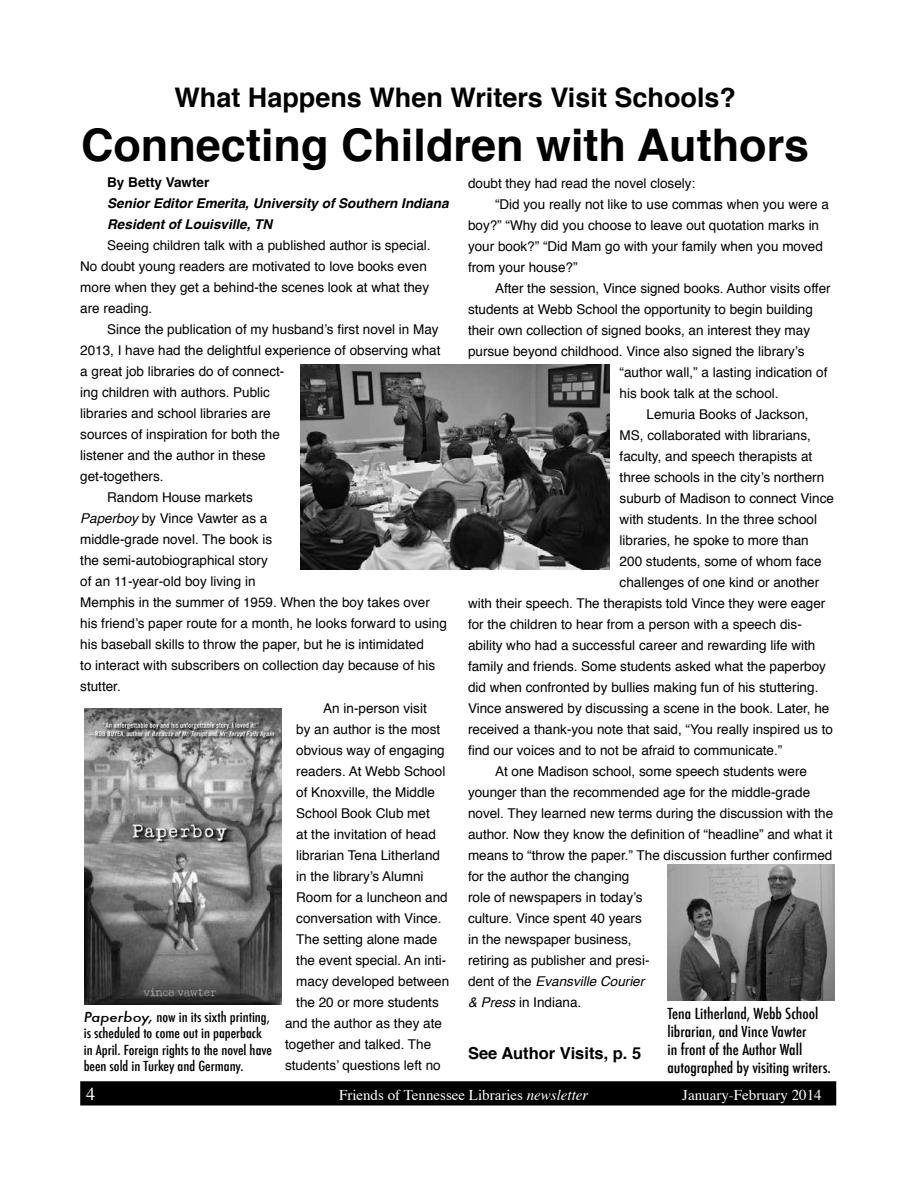
<style>
.page{position:relative;width:918px;height:1188px;background:#fff}
.page>*{position:absolute;margin:0;border:0;box-sizing:border-box;transform-origin:0 0}
.t1{font:700 45px "Helvetica";color:#000}
.t2{font:700 27px "Helvetica";color:#000}
.t3{font:18px "Times";color:#fff}
.t4{font:700 16.5px "Helvetica";color:#000}
.t5{font:15px "Times";color:#fff}
.t6{font:500 condensed 14.85px/17.9px "Futura";color:#000;scale:1.1 1}
.t7{font:13.5px/21px "Helvetica";color:#000}
.t8{font:500 condensed 13.5px/16.2px "Futura";color:#000;scale:1.1 1}
.t9{font:italic 700 13.5px/21px "Helvetica";color:#000}
.t10{font:italic 13.5px "Helvetica";color:#000}
.t11{font:700 13.5px "Helvetica";color:#000}
.s1{font-style:italic}
.s2{font-style:normal}
.s3{font-style:italic;font-stretch:normal}
</style>
<div class="page">
<div style="left:81px;top:1082px;width:755px;height:23px;background:#000"></div>
<div style="left:80px;top:1081px;width:756px;height:25px;border:2px solid #000"></div>
<img style="left:85px;top:708px;width:197px;height:297px">
<img style="left:301px;top:364px;width:309px;height:205px">
<img style="left:667px;top:864px;width:168px;height:137px">
<h2 class="t2" style="left:174px;top:75px;width:563px">What Happens When Writers Visit Schools?</h2>
<h1 class="t1" style="left:81px;top:109px;width:730px">Connecting Children with Authors</h1>
<p class="t11" style="left:107px;top:172px;width:104px">By Betty Vawter</p>
<p class="t9" style="left:107px;top:193px;width:343px">Senior Editor Emerita, University of Southern Indiana<br>Resident of Louisville, TN</p>
<p class="t7" style="left:80px;top:236px;width:352px;text-indent:27px">Seeing children talk with a published author is special.<br>No doubt young readers are motivated to love books even more when they get a behind-the scenes look at what they are reading.</p>
<p class="t7" style="left:107px;top:320px;width:333px">Since the publication of my husband’s first novel in May</p>
<p class="t7" style="left:80px;top:341px;width:362px">2013, I have had the delightful experience of observing what</p>
<p class="t7" style="left:80px;top:362px;width:206px">a great job libraries do of connect-</p>
<p class="t7" style="left:80px;top:383px;width:191px">ing children with authors. Public</p>
<p class="t7" style="left:80px;top:404px;width:192px">libraries and school libraries are</p>
<p class="t7" style="left:80px;top:425px;width:201px">sources of inspiration for both the</p>
<p class="t7" style="left:80px;top:446px;width:187px">listener and the author in these</p>
<p class="t7" style="left:80px;top:467px;width:85px">get-togethers.</p>
<p class="t7" style="left:107px;top:488px;width:147px">Random House markets</p>
<p class="t7" style="left:80px;top:509px;width:189px"><span class="s1">Paperboy</span> by Vince Vawter as a</p>
<p class="t7" style="left:80px;top:530px;width:193px">middle-grade novel. The book is</p>
<p class="t7" style="left:80px;top:551px;width:189px">the semi-autobiographical story</p>
<p class="t7" style="left:80px;top:572px;width:177px">of an 11-year-old boy living in</p>
<p class="t7" style="left:80px;top:593px;width:351px">Memphis in the summer of 1959. When the boy takes over</p>
<p class="t7" style="left:80px;top:614px;width:368px">his friend’s paper route for a month, he looks forward to using</p>
<p class="t7" style="left:80px;top:635px;width:345px">his baseball skills to throw the paper, but he is intimidated</p>
<p class="t7" style="left:80px;top:656px;width:356px">to interact with subscribers on collection day because of his</p>
<p class="t7" style="left:80px;top:677px;width:42px">stutter.</p>
<p class="t7" style="left:323px;top:698px;width:105px">An in-person visit</p>
<p class="t7" style="left:296px;top:719px;width:146px">by an author is the most</p>
<p class="t7" style="left:296px;top:740px;width:150px">obvious way of engaging</p>
<p class="t7" style="left:296px;top:761px;width:151px">readers. At Webb School</p>
<p class="t7" style="left:296px;top:782px;width:140px">of Knoxville, the Middle</p>
<p class="t7" style="left:296px;top:803px;width:135px">School Book Club met</p>
<p class="t7" style="left:296px;top:824px;width:141px">at the invitation of head</p>
<p class="t7" style="left:296px;top:845px;width:145px">librarian Tena Litherland</p>
<p class="t7" style="left:296px;top:866px;width:129px">in the library’s Alumni</p>
<p class="t7" style="left:296px;top:887px;width:153px">Room for a luncheon and</p>
<p class="t7" style="left:296px;top:908px;width:147px">conversation with Vince.</p>
<p class="t7" style="left:296px;top:929px;width:143px">The setting alone made</p>
<p class="t7" style="left:296px;top:950px;width:152px">the event special. An inti-</p>
<p class="t7" style="left:296px;top:971px;width:154px">macy developed between</p>
<p class="t7" style="left:296px;top:992px;width:144px">the 20 or more students</p>
<p class="t7" style="left:285px;top:1013px;width:158px">and the author as they ate</p>
<p class="t7" style="left:285px;top:1034px;width:148px">together and talked. The</p>
<p class="t7" style="left:285px;top:1055px;width:157px">students’ questions left no</p>
<p class="t7" style="left:468px;top:173px;width:229px">doubt they had read the novel closely:</p>
<p class="t7" style="left:495px;top:194px;width:335px">“Did you really not like to use commas when you were a</p>
<p class="t7" style="left:468px;top:215px;width:353px">boy?” “Why did you choose to leave out quotation marks in</p>
<p class="t7" style="left:468px;top:236px;width:356px">your book?” “Did Mam go with your family when you moved</p>
<p class="t7" style="left:468px;top:257px;width:111px">from your house?”</p>
<p class="t7" style="left:495px;top:278px;width:337px">After the session, Vince signed books. Author visits offer</p>
<p class="t7" style="left:468px;top:299px;width:346px">students at Webb School the opportunity to begin building</p>
<p class="t7" style="left:468px;top:320px;width:344px">their own collection of signed books, an interest they may</p>
<p class="t7" style="left:468px;top:341px;width:338px">pursue beyond childhood. Vince also signed the library’s</p>
<p class="t7" style="left:620px;top:362px;width:209px">“author wall,” a lasting indication of</p>
<p class="t7" style="left:620px;top:383px;width:161px">his book talk at the school.</p>
<p class="t7" style="left:647px;top:404px;width:164px">Lemuria Books of Jackson,</p>
<p class="t7" style="left:620px;top:425px;width:193px">MS, collaborated with librarians,</p>
<p class="t7" style="left:620px;top:446px;width:194px">faculty, and speech therapists at</p>
<p class="t7" style="left:620px;top:467px;width:206px">three schools in the city’s northern</p>
<p class="t7" style="left:620px;top:488px;width:216px">suburb of Madison to connect Vince</p>
<p class="t7" style="left:620px;top:509px;width:199px">with students. In the three school</p>
<p class="t7" style="left:620px;top:530px;width:191px">libraries, he spoke to more than</p>
<p class="t7" style="left:620px;top:551px;width:203px">200 students, some of whom face</p>
<p class="t7" style="left:620px;top:572px;width:201px">challenges of one kind or another</p>
<p class="t7" style="left:468px;top:593px;width:359px">with their speech. The therapists told Vince they were eager</p>
<p class="t7" style="left:468px;top:614px;width:335px">for the children to hear from a person with a speech dis-</p>
<p class="t7" style="left:468px;top:635px;width:349px">ability who had a successful career and rewarding life with</p>
<p class="t7" style="left:468px;top:656px;width:359px">family and friends. Some students asked what the paperboy</p>
<p class="t7" style="left:468px;top:677px;width:352px">did when confronted by bullies making fun of his stuttering.</p>
<p class="t7" style="left:468px;top:698px;width:363px">Vince answered by discussing a scene in the book. Later, he</p>
<p class="t7" style="left:468px;top:719px;width:366px">received a thank-you note that said, “You really inspired us to</p>
<p class="t7" style="left:468px;top:740px;width:316px">find our voices and to not be afraid to communicate.”</p>
<p class="t7" style="left:495px;top:761px;width:314px">At one Madison school, some speech students were</p>
<p class="t7" style="left:468px;top:782px;width:344px">younger than the recommended age for the middle-grade</p>
<p class="t7" style="left:468px;top:803px;width:367px">novel. They learned new terms during the discussion with the</p>
<p class="t7" style="left:468px;top:824px;width:366px">author. Now they know the definition of “headline” and what it</p>
<p class="t7" style="left:468px;top:845px;width:366px">means to “throw the paper.” The discussion further confirmed</p>
<p class="t7" style="left:468px;top:866px;width:163px">for the author the changing</p>
<p class="t7" style="left:468px;top:887px;width:176px">role of newspapers in today’s</p>
<p class="t7" style="left:468px;top:908px;width:175px">culture. Vince spent 40 years</p>
<p class="t7" style="left:468px;top:929px;width:165px">in the newspaper business,</p>
<p class="t7" style="left:468px;top:950px;width:183px">retiring as publisher and presi-</p>
<p class="t10" style="left:468px;top:971px;width:178px"><span class="s2">dent of the</span> Evansville Courier</p>
<p class="t7" style="left:468px;top:992px;width:115px"><span class="s1">&amp; Press</span> in Indiana.</p>
<p class="t8" style="left:84px;top:1009px;width:173px"><span class="s3">Paperboy,</span> now in its sixth printing, is scheduled to come out in paperback in April. Foreign rights to the novel have been sold in Turkey and Germany.</p>
<p class="t6" style="left:667px;top:1005px;width:150px">Tena Litherland, Webb School librarian, and Vince Vawter<br>in front of the Author Wall autographed by visiting writers.</p>
<p class="t4" style="left:468px;top:1040px;width:175px">See Author Visits, p. 5</p>
<h3 class="t3" style="left:86px;top:1077px;width:10px">4</h3>
<p class="t5" style="left:339px;top:1081px;width:251px">Friends of Tennessee Libraries <span class="s1">newsletter</span></p>
<p class="t5" style="left:682px;top:1081px;width:141px">January-February 2014</p>
</div>
